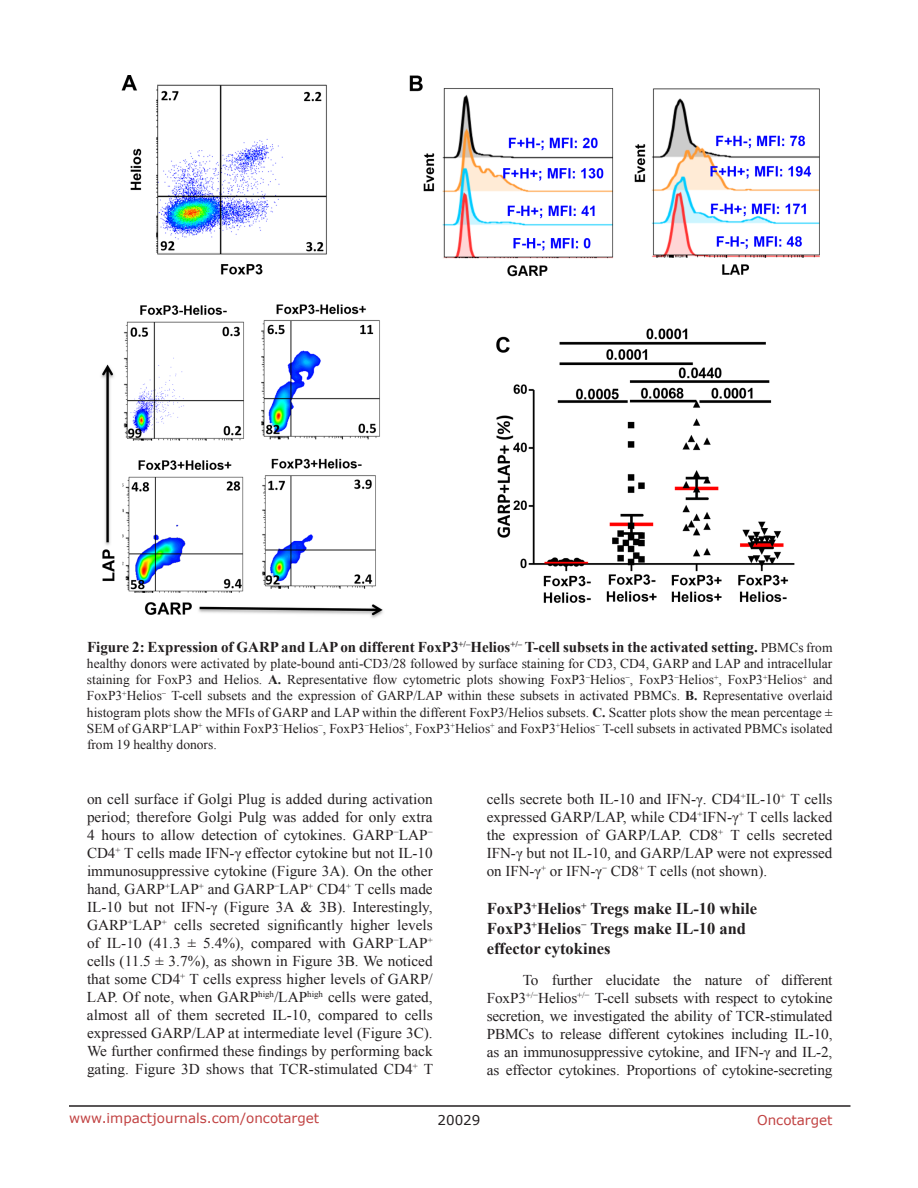
<style>
.page{position:relative;width:918px;height:1188px;background:#fff}
.page>*{position:absolute;margin:0;border:0;box-sizing:border-box;transform-origin:0 0}
.t1{font:700 16.5px/19.8px "Times New Roman";color:#231f20}
.t2{font:15px/18px "Times New Roman";color:#231f20;text-align:justify}
.t3{font:700 15px "Times New Roman";color:#231f20}
.t4{font:13.5px/16.2px "Times New Roman";color:#231f20;text-align:justify}
.t5{font:13.5px "Verdana";color:#c14141}
.t6{font:13.5px "Verdana";color:#231f20}
.s1{font-weight:400;font-size:13.5px}
.s2{font-weight:700}
</style>
<div class="page">
<hr style="left:69px;top:1105px;width:781px;height:2px;background:#231f20">
<img style="left:101px;top:76px;width:719px;height:542px">
<p class="t3" style="left:87px;top:636px;width:747px">Figure 2: Expression of GARP and LAP on different FoxP3<sup>+/–</sup>Helios<sup>+/–</sup> T-cell subsets in the activated setting. <span class="s1">PBMCs from</span></p>
<p class="t4" style="left:87px;top:655px;width:747px">healthy donors were activated by plate-bound anti-CD3/28 followed by surface staining for CD3, CD4, GARP and LAP and intracellular staining for FoxP3 and Helios. <span class="s2">A.</span> Representative flow cytometric plots showing FoxP3<sup>−</sup>Helios<sup>−</sup>, FoxP3<sup>−</sup>Helios<sup>+</sup>, FoxP3<sup>+</sup>Helios<sup>+</sup> and FoxP3<sup>+</sup>Helios<sup>−</sup> T-cell subsets and the expression of GARP/LAP within these subsets in activated PBMCs. <span class="s2">B.</span> Representative overlaid histogram plots show the MFIs of GARP and LAP within the different FoxP3/Helios subsets. <span class="s2">C.</span> Scatter plots show the mean percentage ± SEM of GARP<sup>+</sup>LAP<sup>+</sup> within FoxP3<sup>−</sup>Helios<sup>−</sup>, FoxP3<sup>−</sup>Helios<sup>+</sup>, FoxP3<sup>+</sup>Helios<sup>+</sup> and FoxP3<sup>+</sup>Helios<sup>−</sup> T-cell subsets in activated PBMCs isolated from 19 healthy donors.</p>
<p class="t2" style="left:87px;top:790px;width:348px">on cell surface if Golgi Plug is added during activation period; therefore Golgi Pulg was added for only extra 4 hours to allow detection of cytokines. GARP<sup>−</sup>LAP<sup>− </sup>CD4<sup>+</sup> T cells made IFN-γ effector cytokine but not IL-10 immunosuppressive cytokine (Figure 3A). On the other hand, GARP<sup>+</sup>LAP<sup>+</sup> and GARP<sup>−</sup>LAP<sup>+</sup> CD4<sup>+</sup> T cells made IL-10 but not IFN-γ (Figure 3A &amp; 3B). Interestingly, GARP<sup>+</sup>LAP<sup>+</sup> cells secreted significantly higher levels of IL-10 (41.3 ± 5.4%), compared with GARP<sup>−</sup>LAP<sup>+ </sup>cells (11.5 ± 3.7%), as shown in Figure 3B. We noticed that some CD4<sup>+</sup> T cells express higher levels of GARP/ LAP. Of note, when GARP<sup>high</sup>/LAP<sup>high</sup> cells were gated, almost all of them secreted IL-10, compared to cells expressed GARP/LAP at intermediate level (Figure 3C).<br>We further confirmed these findings by performing back gating. Figure 3D shows that TCR-stimulated CD4<sup>+</sup> T</p>
<p class="t2" style="left:487px;top:790px;width:347px">cells secrete both IL-10 and IFN-γ. CD4<sup>+</sup>IL-10<sup>+</sup> T cells expressed GARP/LAP, while CD4<sup>+</sup>IFN-γ<sup>+</sup> T cells lacked the expression of GARP/LAP. CD8<sup>+</sup> T cells secreted IFN-γ but not IL-10, and GARP/LAP were not expressed on IFN-γ<sup>+</sup> or IFN-γ<sup>−</sup> CD8<sup>+</sup> T cells (not shown).</p>
<p class="t1" style="left:487px;top:898px;width:272px">FoxP3<sup>+</sup>Helios<sup>+</sup> Tregs make IL-10 while<br>FoxP3<sup>+</sup>Helios<sup>−</sup> Tregs make IL-10 and effector cytokines</p>
<p class="t2" style="left:487px;top:971px;width:347px;text-indent:36px">To further elucidate the nature of different FoxP3<sup>+/−</sup>Helios<sup>+/−</sup> T-cell subsets with respect to cytokine secretion, we investigated the ability of TCR-stimulated PBMCs to release different cytokines including IL-10, as an immunosuppressive cytokine, and IFN-γ and IL-2, as effector cytokines. Proportions of cytokine-secreting</p>
<p class="t5" style="left:69px;top:1109px;width:252px">www.impactjournals.com/oncotarget</p>
<p class="t6" style="left:438px;top:1111px;width:44px">20029</p>
<p class="t5" style="left:757px;top:1111px;width:77px">Oncotarget</p>
</div>
